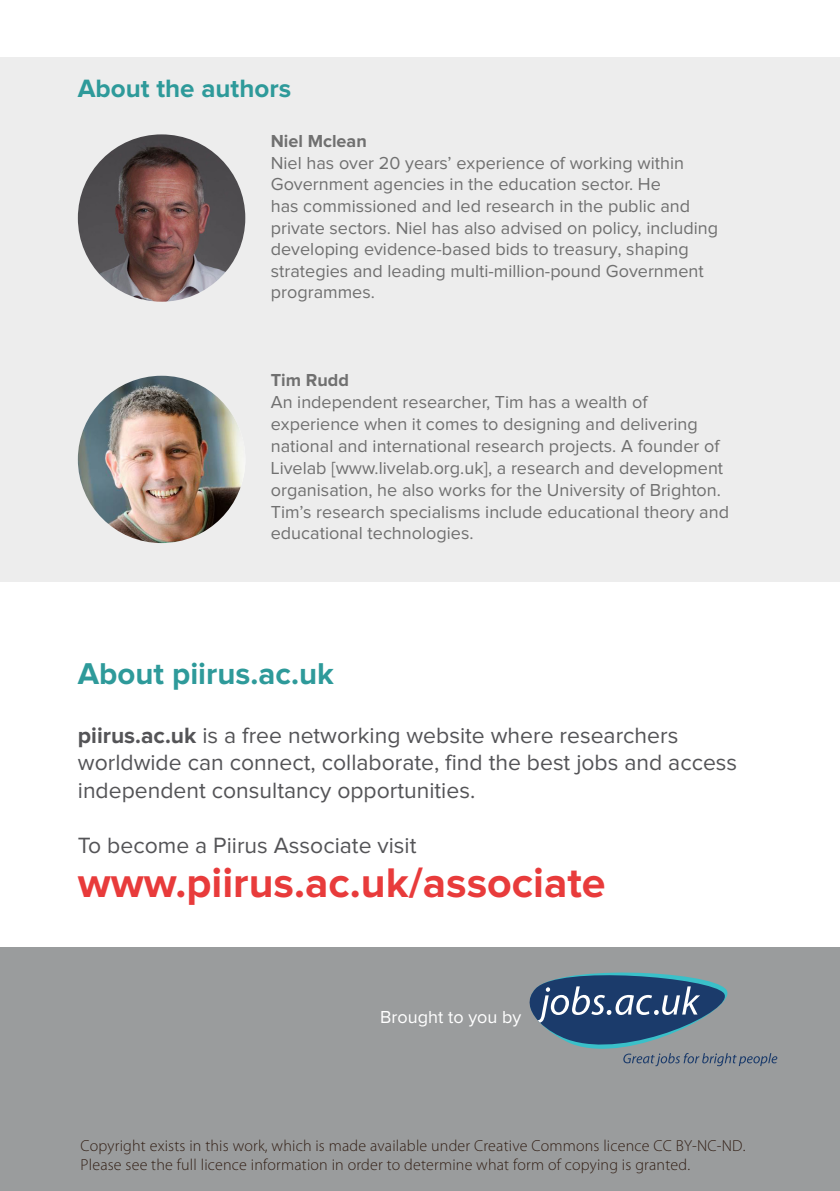
<style>
.page{position:relative;width:840px;height:1191px;background:#fff}
.page>*{position:absolute;margin:0;border:0;box-sizing:border-box;transform-origin:0 0}
.t1{font:700 42.8px "Proxima Nova";color:#e83b3b}
.t2{font:700 31.2px "Proxima Nova";color:#2e9a9a}
.t3{font:700 26px "Proxima Nova";color:#2e9a9a}
.t4{font:22.8px/27.4px "Proxima Nova";color:#545457}
.t5{font:18px/21.6px "Proxima Nova";color:#707070}
.t6{font:18px "Proxima Nova";color:#fff}
.t7{font:300 16px/19.2px "Myriad Pro";letter-spacing:.01em;color:#332016}
.s1{font-weight:700}
</style>
<div class="page">
<div style="left:0;top:57px;width:839px;height:524px;background:#ededed"></div>
<div style="left:0;top:947px;width:839px;height:244px;background:#9a9c9d"></div>
<svg style="left:529px;top:972px;width:247px;height:94px"></svg>
<img style="left:78px;top:134px;width:167px;height:168px;border-radius:84px">
<img style="left:78px;top:376px;width:167px;height:167px;border-radius:84px">
<p class="t3" style="left:78px;top:77px;width:215px">About the authors</p>
<p class="t5" style="left:271px;top:131px;width:448px"><span class="s1">Niel Mclean<br></span>Niel has over 20 years’ experience of working within Government agencies in the education sector. He<br>has commissioned and led research in the public and private sectors. Niel has also advised on policy, including developing evidence-based bids to treasury, shaping strategies and leading multi-million-pound Government programmes.</p>
<p class="t5" style="left:271px;top:369px;width:459px"><span class="s1">Tim Rudd<br></span>An independent researcher, Tim has a wealth of experience when it comes to designing and delivering national and international research projects. A founder of Livelab [www.livelab.org.uk], a research and development organisation, he also works for the University of Brighton.<br>Tim’s research specialisms include educational theory and educational technologies.</p>
<p class="t2" style="left:78px;top:660px;width:257px">About piirus.ac.uk</p>
<p class="t4" style="left:78px;top:722px;width:660px"><span class="s1">piirus.ac.uk</span> is a free networking website where researchers worldwide can connect, collaborate, find the best jobs and access independent consultancy opportunities.</p>
<p class="t4" style="left:78px;top:832px;width:340px">To become a Piirus Associate visit</p>
<p class="t1" style="left:78px;top:863px;width:529px">www.piirus.ac.uk/associate</p>
<p class="t6" style="left:380px;top:1009px;width:142px">Brought to you by</p>
<p class="t7" style="left:81px;top:1135px;width:666px">Copyright exists in this work, which is made available under Creative Commons licence CC BY-NC-ND.<br>Please see the full licence information in order to determine what form of copying is granted.</p>
</div>
